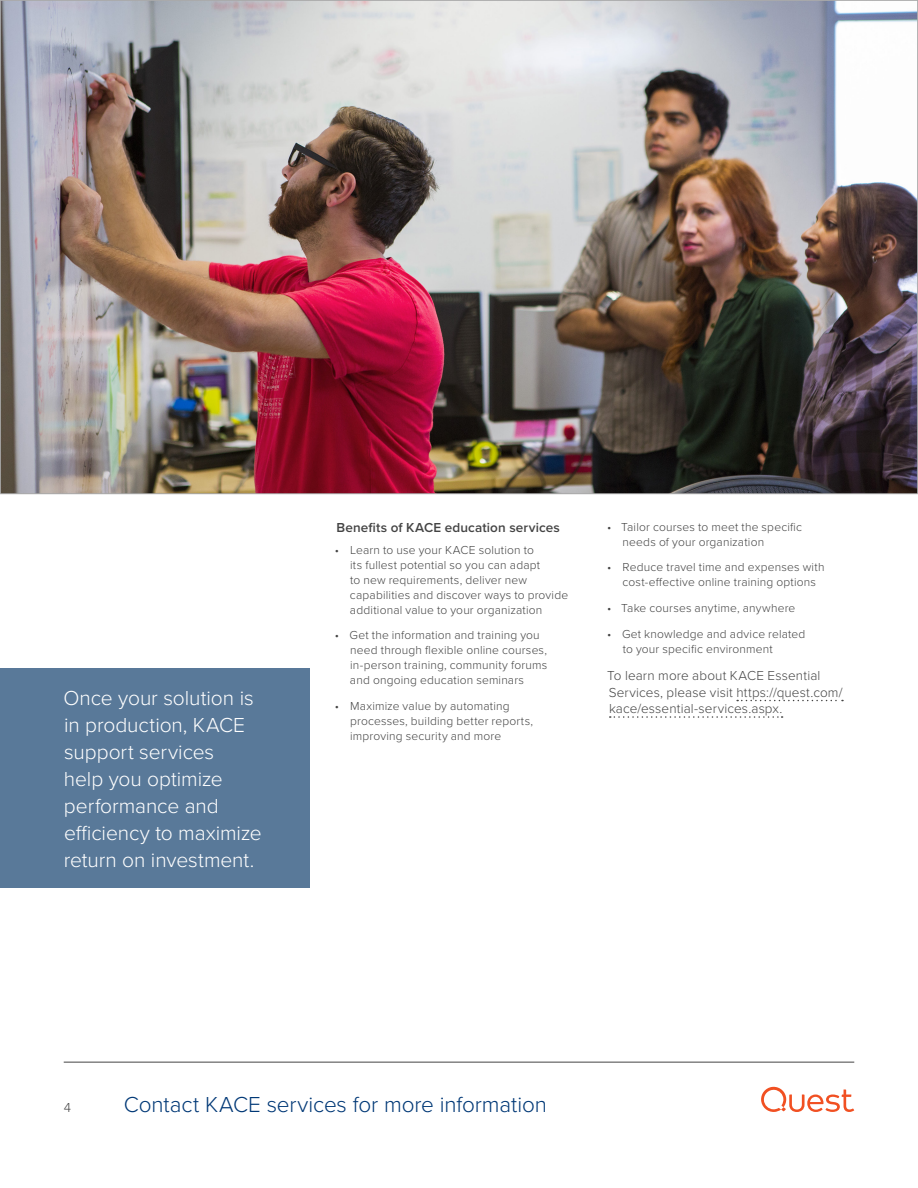
<style>
.page{position:relative;width:918px;height:1188px;background:#fff}
.page>*{position:absolute;margin:0;border:0;box-sizing:border-box;transform-origin:0 0}
.t1{font:300 22.5px "Proxima Nova";letter-spacing:-.005em;color:#003876}
.Callout_Box_Medium{font:300 21px/27px "Proxima Nova";letter-spacing:-.005em;color:#fff}
.Body{font:300 13.5px/16.5px "Proxima Nova";letter-spacing:.01em;color:#444}
.Section_Heading_2{font:600 13.5px "Proxima Nova";letter-spacing:.01em;color:#444}
.t2{font:300 12px/15px "Proxima Nova";letter-spacing:.015em;color:#444}
</style>
<div class="page">
<hr style="left:64px;top:1062px;width:790px;height:1px;background:#444">
<svg style="left:761px;top:1087px;width:93px;height:25px"></svg>
<img style="left:2px;top:2px;width:914px;height:490px">
<div style="left:0;top:668px;width:309px;height:220px;background:#597999"></div>
<svg style="left:737px;top:700px;width:106px;height:1px"></svg>
<svg style="left:610px;top:716px;width:173px;height:2px"></svg>
<p class="Callout_Box_Medium" style="left:64px;top:684px;width:200px">Once your solution is in production, KACE support services<br>help you optimize performance and efficiency to maximize return on investment.</p>
<p class="Section_Heading_2" style="left:337px;top:517px;width:225px">Benefits of KACE education services</p>
<p class="t2" style="left:350px;top:541px;width:220px;text-indent:-15px">• Learn to use your KACE solution to<br>its fullest potential so you can adapt<br>to new requirements, deliver new capabilities and discover ways to provide additional value to your organization</p>
<p class="t2" style="left:350px;top:627px;width:199px;text-indent:-15px">• Get the information and training you need through flexible online courses, in-person training, community forums and ongoing education seminars</p>
<p class="t2" style="left:350px;top:698px;width:184px;text-indent:-15px">• Maximize value by automating processes, building better reports, improving security and more</p>
<p class="t2" style="left:623px;top:519px;width:181px;text-indent:-15px">• Tailor courses to meet the specific needs of your organization</p>
<p class="t2" style="left:607px;top:559px;width:219px;text-align:center">• Reduce travel time and expenses with cost-effective online training options</p>
<p class="t2" style="left:607px;top:600px;width:190px">• Take courses anytime, anywhere</p>
<p class="t2" style="left:623px;top:626px;width:184px;text-indent:-15px">• Get knowledge and advice related to your specific environment</p>
<p class="Body" style="left:607px;top:667px;width:237px">To learn more about KACE Essential<br>Services, please visit https://quest.com/ kace/essential-services.aspx.</p>
<p class="Body" style="left:64px;top:1099px;width:9px">4</p>
<h1 class="t1" style="left:124px;top:1087px;width:425px">Contact KACE services for more information</h1>
</div>
